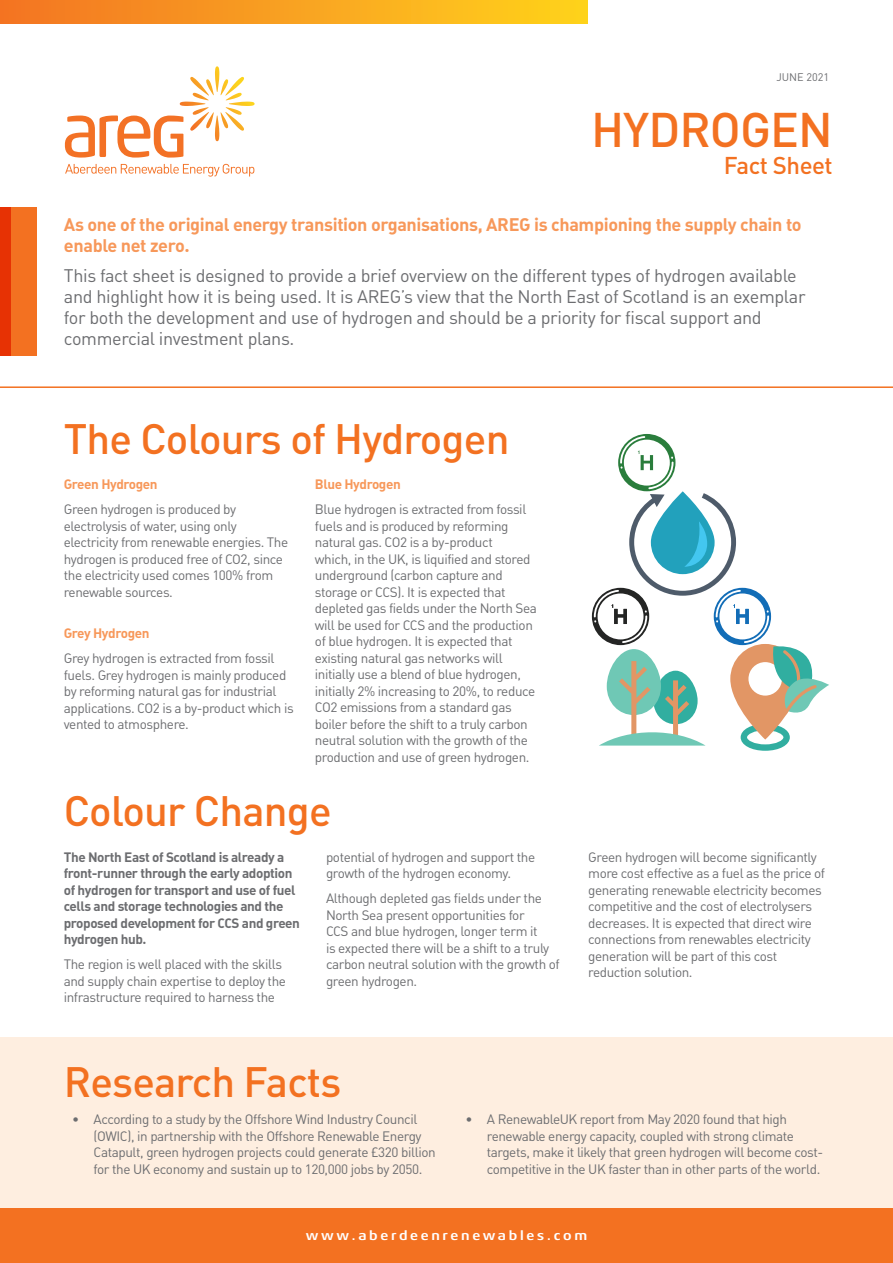
<style>
.page{position:relative;width:893px;height:1263px;background:#fff}
.page>*{position:absolute;margin:0;border:0;box-sizing:border-box;transform-origin:0 0}
.t1{font:500 48px "DIN Pro";letter-spacing:-.02em;color:#f37121}
.t2{font:500 42px "DIN Pro";letter-spacing:-.02em;color:#f37121}
.t3{font:500 24px "DIN Pro";letter-spacing:-.02em;color:#f37121}
.t4{font:18px/21px "DIN Pro";letter-spacing:-.02em;color:#6c6d70}
.t5{font:700 18px/21px "DIN Pro";letter-spacing:-.02em;color:#f7985a}
.t6{font:13.5px/16.5px "DIN Pro";letter-spacing:-.03em;color:#6c6d70}
.t7{font:700 13.5px/16.5px "DIN Pro";letter-spacing:-.03em;color:#6c6d70}
.t8{font:700 13.5px "DIN Pro";letter-spacing:-.03em;color:#f7985a}
.t9{font:700 13.5px "Aeonis LT Pro";letter-spacing:.2em;color:#fff}
.t10{font:10.8px "DIN Pro";color:#6c6d70}
</style>
<div class="page">
<svg style="left:65px;top:66px;width:190px;height:92px"></svg>
<svg style="left:65px;top:164px;width:189px;height:13px"></svg>
<div style="left:0;top:1037px;width:893px;height:179px;background:#feeee0"></div>
<div style="left:0;top:0;width:587px;height:23px;background:linear-gradient(to right,#f37324,#ffd31c)"></div>
<div style="left:0;top:207px;width:37px;height:148px;background:#f37121"></div>
<div style="left:0;top:207px;width:11px;height:148px;background:#e73204"></div>
<svg style="left:592px;top:436px;width:237px;height:315px"></svg>
<hr style="left:0;top:386px;width:893px;height:2px;background:#f37121">
<div style="left:0;top:1208px;width:893px;height:55px;background:#f37121"></div>
<p class="t10" style="left:776px;top:70px;width:54px">JUNE 2021</p>
<p class="t1" style="left:591px;top:97px;width:243px">HYDROGEN</p>
<p class="t3" style="left:724px;top:149px;width:111px">Fact Sheet</p>
<p class="t5" style="left:64px;top:214px;width:739px">As one of the original energy transition organisations, AREG is championing the supply chain to enable net zero.</p>
<p class="t4" style="left:64px;top:264px;width:743px">This fact sheet is designed to provide a brief overview on the different types of hydrogen available and highlight how it is being used. It is AREG’s view that the North East of Scotland is an exemplar for both the development and use of hydrogen and should be a priority for fiscal support and commercial investment plans.</p>
<p class="t2" style="left:64px;top:410px;width:447px">The Colours of Hydrogen</p>
<p class="t8" style="left:64px;top:475px;width:95px">Green Hydrogen</p>
<p class="t6" style="left:64px;top:501px;width:226px">Green hydrogen is produced by electrolysis of water, using only electricity from renewable energies. The hydrogen is produced free of CO2, since the electricity used comes 100% from renewable sources.</p>
<p class="t8" style="left:64px;top:624px;width:87px">Grey Hydrogen</p>
<p class="t6" style="left:64px;top:650px;width:231px">Grey hydrogen is extracted from fossil fuels. Grey hydrogen is mainly produced by reforming natural gas for industrial applications. CO2 is a by-product which is vented to atmosphere.</p>
<p class="t8" style="left:315px;top:475px;width:87px">Blue Hydrogen</p>
<p class="t6" style="left:315px;top:501px;width:223px">Blue hydrogen is extracted from fossil fuels and is produced by reforming natural gas. CO2 is a by-product<br>which, in the UK, is liquified and stored underground (carbon capture and storage or CCS). It is expected that depleted gas fields under the North Sea will be used for CCS and the production of blue hydrogen. It is expected that existing natural gas networks will initially use a blend of blue hydrogen, initially 2% increasing to 20%, to reduce CO2 emissions from a standard gas boiler before the shift to a truly carbon neutral solution with the growth of the production and use of green hydrogen.</p>
<p class="t2" style="left:64px;top:782px;width:269px">Colour Change</p>
<p class="t7" style="left:64px;top:848px;width:238px">The North East of Scotland is already a front-runner through the early adoption of hydrogen for transport and use of fuel cells and storage technologies and the proposed development for CCS and green hydrogen hub.</p>
<p class="t6" style="left:64px;top:955px;width:224px">The region is well placed with the skills and supply chain expertise to deploy the infrastructure required to harness the</p>
<p class="t6" style="left:326px;top:848px;width:211px">potential of hydrogen and support the growth of the hydrogen economy.</p>
<p class="t6" style="left:326px;top:889px;width:235px">Although depleted gas fields under the North Sea present opportunities for<br>CCS and blue hydrogen, longer term it<br>is expected there will be a shift to a truly carbon neutral solution with the growth of green hydrogen.</p>
<p class="t6" style="left:588px;top:848px;width:238px">Green hydrogen will become significantly more cost effective as a fuel as the price of generating renewable electricity becomes competitive and the cost of electrolysers decreases. It is expected that direct wire connections from renewables electricity generation will be part of this cost reduction solution.</p>
<p class="t2" style="left:64px;top:1053px;width:279px">Research Facts</p>
<p class="t6" style="left:94px;top:1111px;width:344px;text-indent:-21px">• According to a study by the Offshore Wind Industry Council (OWIC), in partnership with the Offshore Renewable Energy Catapult, green hydrogen projects could generate £320 billion for the UK economy and sustain up to 120,000 jobs by 2050.</p>
<p class="t6" style="left:487px;top:1111px;width:338px;text-indent:-21px">• A RenewableUK report from May 2020 found that high renewable energy capacity, coupled with strong climate targets, make it likely that green hydrogen will become cost&shy;competitive in the UK faster than in other parts of the world.</p>
<p class="t9" style="left:306px;top:1228px;width:283px">www.aberdeenrenewables.com</p>
</div>
